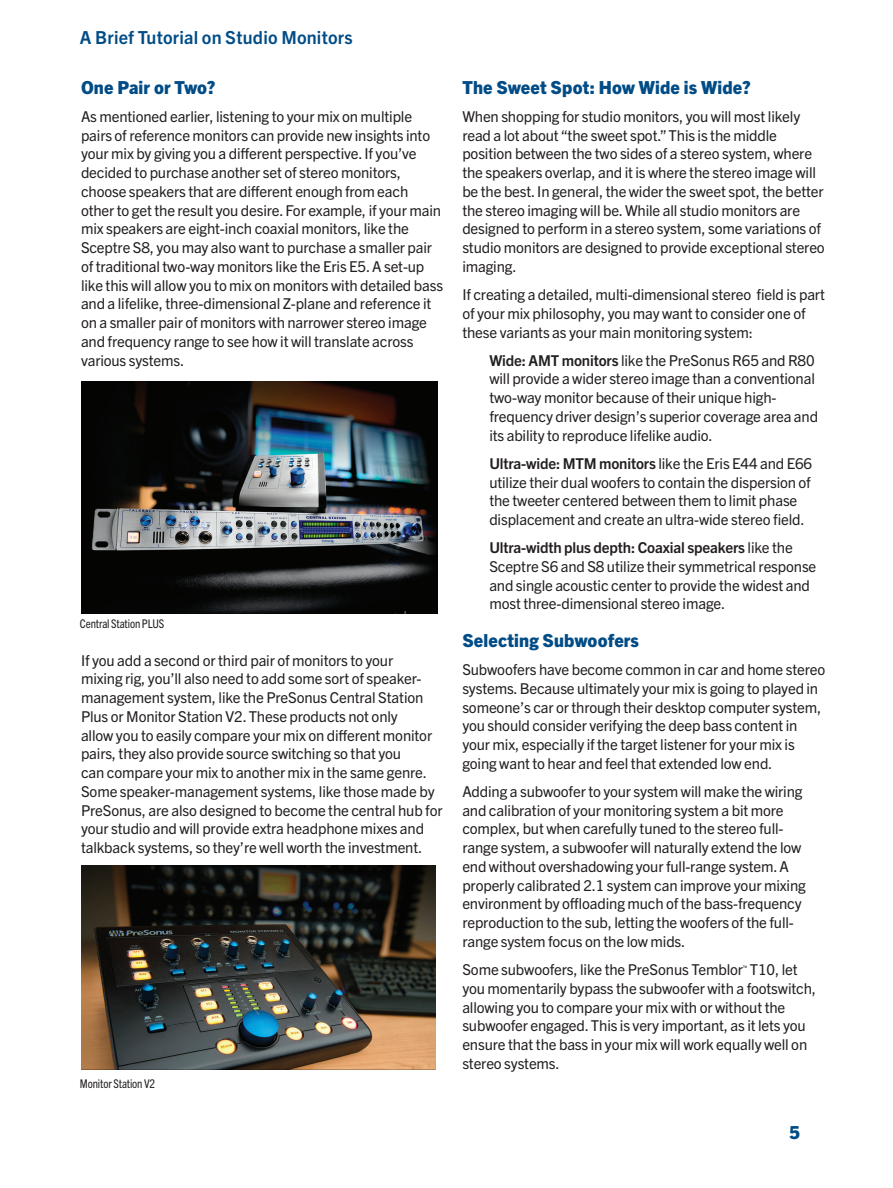
<style>
.page{position:relative;width:893px;height:1188px;background:#fff}
.page>*{position:absolute;margin:0;border:0;box-sizing:border-box;transform-origin:0 0}
.Section_Title{font:800 18px "Trade Gothic Next LT Pro";letter-spacing:.01em;color:#014c86}
.t1{font:700 18px "Trade Gothic Next LT Pro";letter-spacing:.01em;color:#014c86}
.Body_Copy{font:15px/18.8px "Trade Gothic Next LT Pro";letter-spacing:-.01em;color:#231f20}
.Bullet_Indent{font:15px/18.8px "Trade Gothic Next LT Pro";letter-spacing:-.01em;color:#231f20}
.Body_Copy-2{font:condensed 12px "Trade Gothic Next LT Pro";letter-spacing:-.01em;color:#231f20}
.Body_Copy-3{font:6px "Trade Gothic Next LT Pro";color:#231f20}
.s1{font-weight:700}
</style>
<div class="page">
<img style="left:81px;top:381px;width:357px;height:233px">
<img style="left:81px;top:865px;width:354px;height:204px">
<p class="t1" style="left:80px;top:25px;width:274px">A Brief Tutorial on Studio Monitors</p>
<p class="Section_Title" style="left:81px;top:75px;width:136px">One Pair or Two?</p>
<p class="Body_Copy" style="left:81px;top:106px;width:364px">As mentioned earlier, listening to your mix on multiple pairs of reference monitors can provide new insights into your mix by giving you a different perspective. If you’ve decided to purchase another set of stereo monitors, choose speakers that are different enough from each other to get the result you desire. For example, if your main mix speakers are eight-inch coaxial monitors, like the Sceptre S8, you may also want to purchase a smaller pair of traditional two-way monitors like the Eris E5. A set-up like this will allow you to mix on monitors with detailed bass and a lifelike, three-dimensional Z-plane and reference it on a smaller pair of monitors with narrower stereo image and frequency range to see how it will translate across various systems.</p>
<p class="Body_Copy-2" style="left:80px;top:616px;width:86px">Central Station PLUS</p>
<p class="Body_Copy" style="left:81px;top:650px;width:363px">If you add a second or third pair of monitors to your<br>mixing rig, you’ll also need to add some sort of speaker&shy;management system, like the PreSonus Central Station Plus or Monitor Station V2. These products not only<br>allow you to easily compare your mix on different monitor pairs, they also provide source switching so that you<br>can compare your mix to another mix in the same genre.<br>Some speaker-management systems, like those made by PreSonus, are also designed to become the central hub for your studio and will provide extra headphone mixes and talkback systems, so they’re well worth the investment.</p>
<p class="Body_Copy-2" style="left:80px;top:1075px;width:77px">Monitor Station V2</p>
<p class="Section_Title" style="left:462px;top:75px;width:290px">The Sweet Spot: How Wide is Wide?</p>
<p class="Body_Copy" style="left:462px;top:106px;width:364px">When shopping for studio monitors, you will most likely read a lot about “the sweet spot.” This is the middle position between the two sides of a stereo system, where the speakers overlap, and it is where the stereo image will be the best. In general, the wider the sweet spot, the better the stereo imaging will be. While all studio monitors are designed to perform in a stereo system, some variations of studio monitors are designed to provide exceptional stereo imaging.</p>
<p class="Body_Copy" style="left:462px;top:284px;width:364px">If creating a detailed, multi-dimensional stereo field is part of your mix philosophy, you may want to consider one of these variants as your main monitoring system:</p>
<p class="Bullet_Indent" style="left:489px;top:350px;width:330px"><span class="s1">Wide: AMT monitors</span> like the PreSonus R65 and R80 will provide a wider stereo image than a conventional two-way monitor because of their unique high&shy;frequency driver design’s superior coverage area and its ability to reproduce lifelike audio.</p>
<p class="Bullet_Indent" style="left:489px;top:453px;width:324px"><span class="s1">Ultra-wide: MTM monitors</span> like the Eris E44 and E66 utilize their dual woofers to contain the dispersion of the tweeter centered between them to limit phase displacement and create an ultra-wide stereo field.</p>
<p class="Bullet_Indent" style="left:489px;top:537px;width:328px"><span class="s1">Ultra-width plus depth: Coaxial speakers</span> like the Sceptre S6 and S8 utilize their symmetrical response and single acoustic center to provide the widest and most three-dimensional stereo image.</p>
<p class="Section_Title" style="left:462px;top:628px;width:178px">Selecting Subwoofers</p>
<p class="Body_Copy" style="left:462px;top:659px;width:364px">Subwoofers have become common in car and home stereo systems. Because ultimately your mix is going to played in someone’s car or through their desktop computer system, you should consider verifying the deep bass content in your mix, especially if the target listener for your mix is going want to hear and feel that extended low end.</p>
<p class="Body_Copy" style="left:462px;top:781px;width:345px">Adding a subwoofer to your system will make the wiring and calibration of your monitoring system a bit more complex, but when carefully tuned to the stereo full&shy;range system, a subwoofer will naturally extend the low end without overshadowing your full-range system. A properly calibrated 2.1 system can improve your mixing environment by offloading much of the bass-frequency reproduction to the sub, letting the woofers of the full&shy;range system focus on the low mids.</p>
<p class="Body_Copy" style="left:462px;top:959px;width:282px">Some subwoofers, like the PreSonus Temblor</p>
<p class="Body_Copy-3" style="left:743px;top:964px;width:6px">™</p>
<p class="Body_Copy" style="left:462px;top:959px;width:355px;text-indent:288px">T10, let you momentarily bypass the subwoofer with a footswitch, allowing you to compare your mix with or without the subwoofer engaged. This is very important, as it lets you ensure that the bass in your mix will work equally well on stereo systems.</p>
<p class="Section_Title" style="left:790px;top:1120px;width:12px">5</p>
</div>
